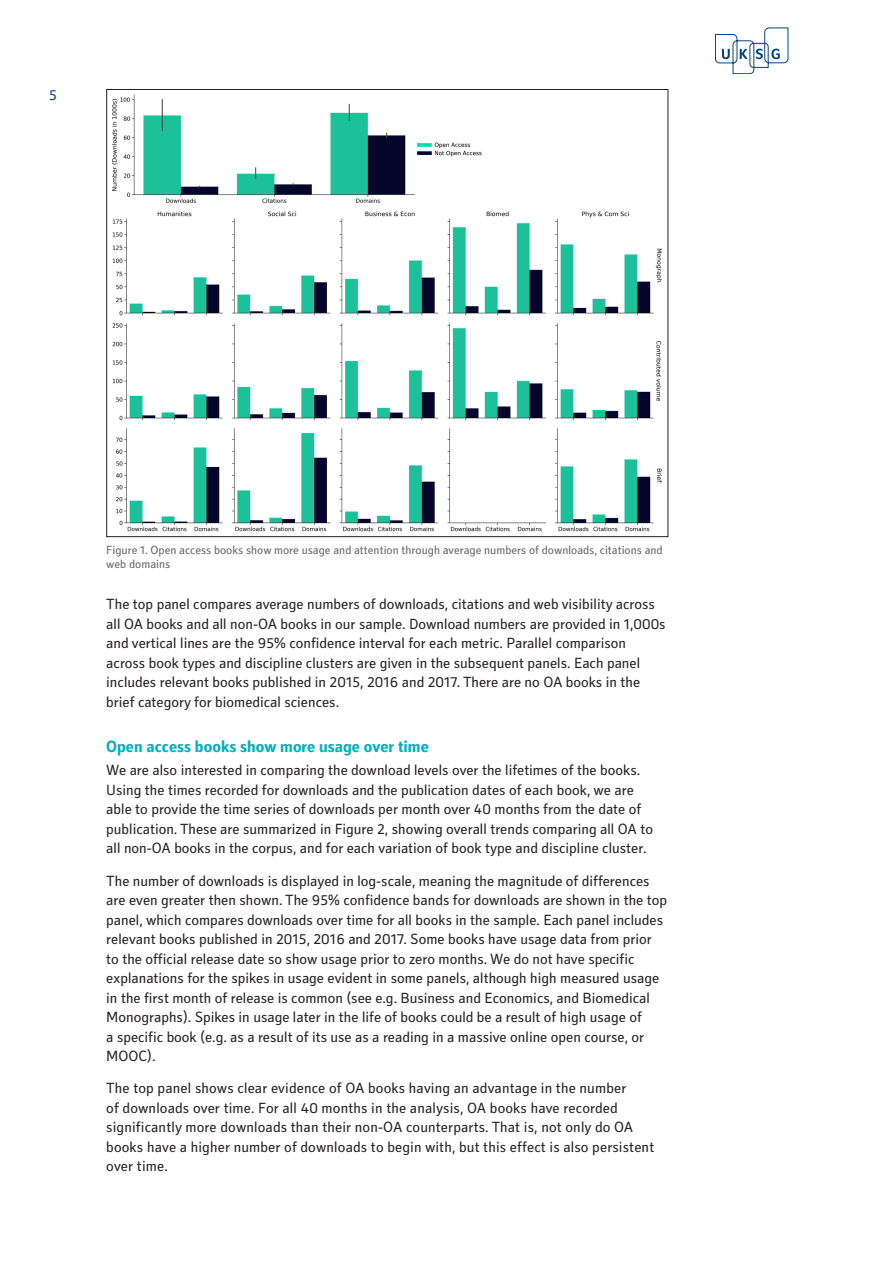
<style>
.page{position:relative;width:893px;height:1263px;background:#fff}
.page>*{position:absolute;margin:0;border:0;box-sizing:border-box;transform-origin:0 0}
.B-Style_Heading{font:700 16.5px "Secca Std";color:#00b0bc}
.Body{font:15px/19.5px "Secca Std";color:#231f20}
.t1{font:15px "Secca Std";color:#014081}
.t2{font:12px/14.4px "Secca Std";color:#636366}
</style>
<div class="page">
<svg style="left:715px;top:28px;width:73px;height:46px"></svg>
<img style="left:111px;top:94px;width:551px;height:438px">
<p class="t1" style="left:49px;top:87px;width:9px">5</p>
<p class="t2" style="left:106px;top:543px;width:558px">Figure 1. Open access books show more usage and attention through average numbers of downloads, citations and web domains</p>
<p class="Body" style="left:106px;top:595px;width:561px">The top panel compares average numbers of downloads, citations and web visibility across all OA books and all non-OA books in our sample. Download numbers are provided in 1,000s and vertical lines are the 95% confidence interval for each metric. Parallel comparison across book types and discipline clusters are given in the subsequent panels. Each panel includes relevant books published in 2015, 2016 and 2017. There are no OA books in the brief category for biomedical sciences.</p>
<p class="B-Style_Heading" style="left:106px;top:737px;width:324px">Open access books show more usage over time</p>
<p class="Body" style="left:106px;top:761px;width:548px">We are also interested in comparing the download levels over the lifetimes of the books.<br>Using the times recorded for downloads and the publication dates of each book, we are able to provide the time series of downloads per month over 40 months from the date of publication. These are summarized in Figure 2, showing overall trends comparing all OA to all non-OA books in the corpus, and for each variation of book type and discipline cluster.</p>
<p class="Body" style="left:106px;top:871px;width:562px">The number of downloads is displayed in log-scale, meaning the magnitude of differences are even greater then shown. The 95% confidence bands for downloads are shown in the top panel, which compares downloads over time for all books in the sample. Each panel includes relevant books published in 2015, 2016 and 2017. Some books have usage data from prior to the official release date so show usage prior to zero months. We do not have specific explanations for the spikes in usage evident in some panels, although high measured usage in the first month of release is common (see e.g. Business and Economics, and Biomedical Monographs). Spikes in usage later in the life of books could be a result of high usage of<br>a specific book (e.g. as a result of its use as a reading in a massive online open course, or MOOC).</p>
<p class="Body" style="left:106px;top:1079px;width:549px">The top panel shows clear evidence of OA books having an advantage in the number<br>of downloads over time. For all 40 months in the analysis, OA books have recorded significantly more downloads than their non-OA counterparts. That is, not only do OA books have a higher number of downloads to begin with, but this effect is also persistent over time.</p>
</div>
